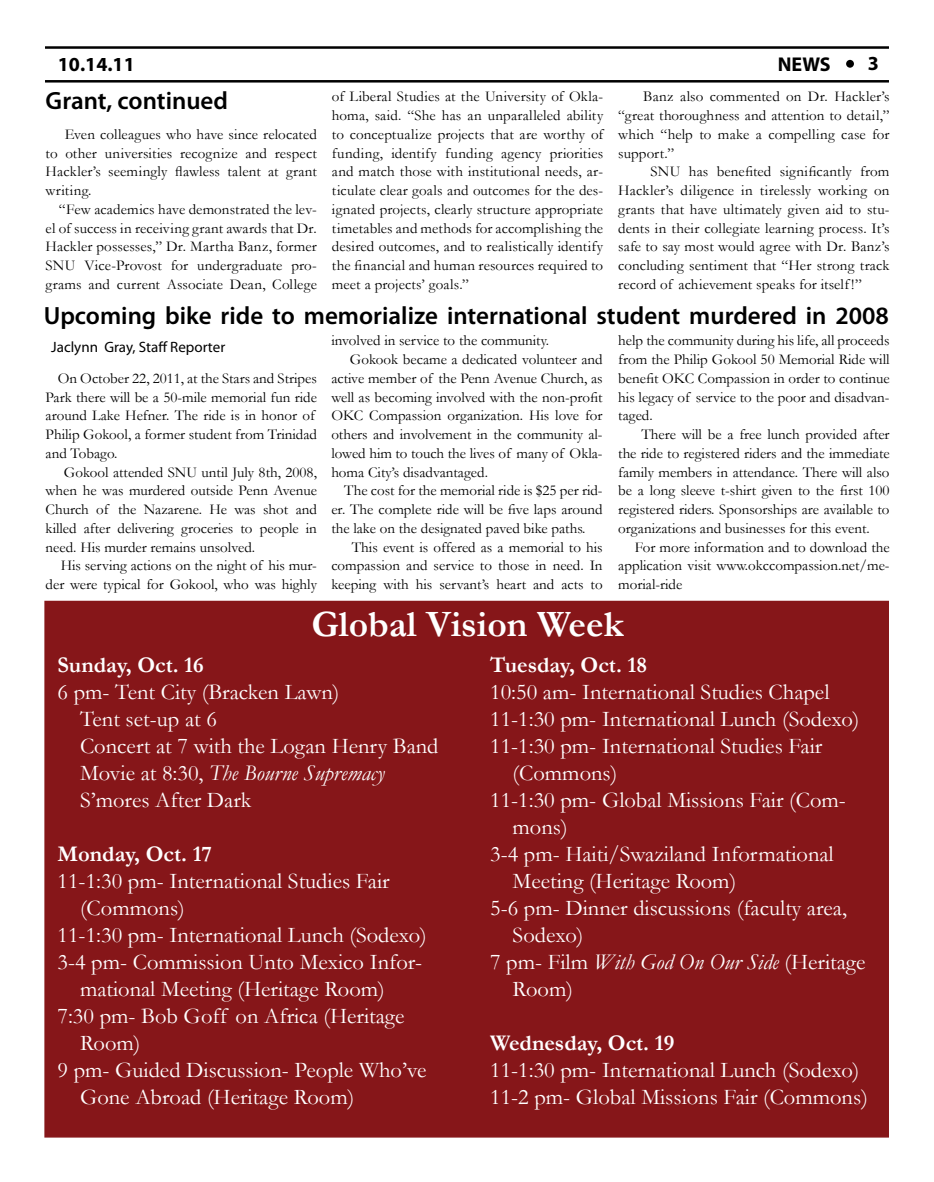
<style>
.page{position:relative;width:934px;height:1182px;background:#fff}
.page>*{position:absolute;margin:0;border:0;box-sizing:border-box;transform-origin:0 0}
.t1{font:700 37.5px "Garamond";color:#fff}
.t2{font:600 25px "Myriad Pro";color:#000}
.t3{font:22.5px/27px "Garamond";color:#fff}
.t4{font:700 22.5px "Garamond";color:#fff}
.t5{font:700 20px "Myriad Pro";color:#000}
.t6{font:15px/18.8px "Garamond";color:#000;text-align:justify}
.t7{font:15px "Myriad Pro";color:#000}
.s1{font-style:italic}
</style>
<div class="page">
<hr style="left:45px;top:46px;width:844px;height:3px;background:#000">
<hr style="left:45px;top:80px;width:844px;height:2px;background:#000">
<div style="left:846px;top:60px;width:8px;height:8px;background:#000;border-radius:50%"></div>
<div style="left:44px;top:600px;width:845px;height:537px;background:#861619;border:1px solid #861619"></div>
<h3 class="t5" style="left:58px;top:51px;width:79px">10.14.11</h3>
<h3 class="t5" style="left:778px;top:51px;width:55px">NEWS</h3>
<h3 class="t5" style="left:868px;top:50px;width:13px">3</h3>
<h2 class="t2" style="left:46px;top:85px;width:184px">Grant, continued</h2>
<p class="t6" style="left:46px;top:125px;width:273px;text-indent:19px">Even colleagues who have since relocated to other universities recognize and respect Hackler’s seemingly flawless talent at grant writing.</p>
<p class="t6" style="left:46px;top:200px;width:273px;text-indent:13px">“Few academics have demonstrated the lev&shy;el of success in receiving grant awards that Dr.<br>Hackler possesses,” Dr. Martha Banz, former SNU Vice-Provost for undergraduate pro&shy;grams and current Associate Dean, College</p>
<p class="t6" style="left:332px;top:87px;width:273px">of Liberal Studies at the University of Okla&shy;homa, said. “She has an unparalleled ability to conceptualize projects that are worthy of funding, identify funding agency priorities and match those with institutional needs, ar&shy;ticulate clear goals and outcomes for the des&shy;ignated projects, clearly structure appropriate timetables and methods for accomplishing the desired outcomes, and to realistically identify the financial and human resources required to meet a projects’ goals.”</p>
<p class="t6" style="left:618px;top:87px;width:273px;text-indent:25px">Banz also commented on Dr. Hackler’s “great thoroughness and attention to detail,” which “help to make a compelling case for support.”</p>
<p class="t6" style="left:618px;top:162px;width:273px;text-indent:32px">SNU has benefited significantly from Hackler’s diligence in tirelessly working on grants that have ultimately given aid to stu&shy;dents in their collegiate learning process. It’s safe to say most would agree with Dr. Banz’s concluding sentiment that “Her strong track record of achievement speaks for itself !”</p>
<h2 class="t2" style="left:44px;top:299px;width:847px">Upcoming bike ride to memorialize international student murdered in 2008</h2>
<p class="t7" style="left:51px;top:337px;width:175px">Jaclynn Gray, Staff Reporter</p>
<p class="t6" style="left:331px;top:331px;width:219px">involved in service to the community.</p>
<p class="t6" style="left:350px;top:350px;width:254px">Gokook became a dedicated volunteer and</p>
<p class="t6" style="left:331px;top:368px;width:273px">active member of the Penn Avenue Church, as</p>
<p class="t6" style="left:331px;top:387px;width:273px">well as becoming involved with the non-profit</p>
<p class="t6" style="left:331px;top:406px;width:273px">OKC Compassion organization. His love for</p>
<p class="t6" style="left:331px;top:425px;width:273px">others and involvement in the community al-</p>
<p class="t6" style="left:331px;top:443px;width:273px">lowed him to touch the lives of many of Okla-</p>
<p class="t6" style="left:331px;top:462px;width:158px">homa City’s disadvantaged.</p>
<p class="t6" style="left:344px;top:481px;width:260px">The cost for the memorial ride is $25 per rid-</p>
<p class="t6" style="left:331px;top:500px;width:273px">er. The complete ride will be five laps around</p>
<p class="t6" style="left:331px;top:518px;width:256px">the lake on the designated paved bike paths.</p>
<p class="t6" style="left:352px;top:537px;width:252px">This event is offered as a memorial to his</p>
<p class="t6" style="left:331px;top:556px;width:273px">compassion and service to those in need. In</p>
<p class="t6" style="left:331px;top:575px;width:273px">keeping with his servant’s heart and acts to</p>
<p class="t6" style="left:618px;top:331px;width:273px">help the community during his life, all proceeds from the Philip Gokool 50 Memorial Ride will benefit OKC Compassion in order to continue his legacy of service to the poor and disadvan&shy;taged.</p>
<p class="t6" style="left:618px;top:425px;width:273px;text-indent:23px">There will be a free lunch provided after the ride to registered riders and the immediate family members in attendance. There will also be a long sleeve t-shirt given to the first 100 registered riders. Sponsorships are available to organizations and businesses for this event.</p>
<p class="t6" style="left:618px;top:537px;width:273px;text-indent:17px">For more information and to download the application visit www.okccompassion.net/me&shy;morial-ride</p>
<p class="t6" style="left:46px;top:368px;width:273px;text-align:left;text-indent:12px">On October 22, 2011, at the Stars and Stripes Park there will be a 50-mile memorial fun ride around Lake Hefner. The ride is in honor of Philip Gokool, a former student from Trinidad and Tobago.</p>
<p class="t6" style="left:46px;top:462px;width:273px;text-indent:18px">Gokool attended SNU until July 8th, 2008, when he was murdered outside Penn Avenue Church of the Nazarene. He was shot and killed after delivering groceries to people in need. His murder remains unsolved.</p>
<p class="t6" style="left:46px;top:556px;width:273px;text-align:right">His serving actions on the night of his mur&shy;der were typical for Gokool, who was highly</p>
<h1 class="t1" style="left:312px;top:601px;width:313px">Global Vision Week</h1>
<h3 class="t4" style="left:58px;top:651px;width:148px">Sunday, Oct. 16</h3>
<h3 class="t3" style="left:80px;top:678px;width:360px;text-indent:-22px">6 pm- Tent City (Bracken Lawn)<br>Tent set-up at 6<br>Concert at 7 with the Logan Henry Band<br>Movie at 8:30, <span class="s1">The Bourne Supremacy<br></span>S’mores After Dark</h3>
<h3 class="t4" style="left:58px;top:840px;width:156px">Monday, Oct. 17</h3>
<h3 class="t3" style="left:58px;top:867px;width:334px">11-1:30 pm- International Studies Fair</h3>
<h3 class="t3" style="left:80px;top:894px;width:106px">(Commons)</h3>
<h3 class="t3" style="left:58px;top:921px;width:371px">11-1:30 pm- International Lunch (Sodexo)</h3>
<h3 class="t3" style="left:58px;top:948px;width:366px">3-4 pm- Commission Unto Mexico Infor-</h3>
<h3 class="t3" style="left:80px;top:975px;width:306px">mational Meeting (Heritage Room)</h3>
<h3 class="t3" style="left:58px;top:1002px;width:349px">7:30 pm- Bob Goff on Africa (Heritage</h3>
<h3 class="t3" style="left:80px;top:1029px;width:62px">Room)</h3>
<h3 class="t3" style="left:58px;top:1056px;width:370px">9 pm- Guided Discussion- People Who’ve</h3>
<h3 class="t3" style="left:80px;top:1083px;width:276px">Gone Abroad (Heritage Room)</h3>
<h3 class="t4" style="left:490px;top:651px;width:158px">Tuesday, Oct. 18</h3>
<h3 class="t3" style="left:490px;top:678px;width:341px">10:50 am- International Studies Chapel</h3>
<h3 class="t3" style="left:490px;top:705px;width:371px">11-1:30 pm- International Lunch (Sodexo)</h3>
<h3 class="t3" style="left:490px;top:732px;width:334px">11-1:30 pm- International Studies Fair</h3>
<h3 class="t3" style="left:512px;top:759px;width:106px">(Commons)</h3>
<h3 class="t3" style="left:490px;top:786px;width:357px">11-1:30 pm- Global Missions Fair (Com-</h3>
<h3 class="t3" style="left:512px;top:813px;width:57px">mons)</h3>
<h3 class="t3" style="left:490px;top:840px;width:345px">3-4 pm- Haiti/Swaziland Informational</h3>
<h3 class="t3" style="left:512px;top:867px;width:225px">Meeting (Heritage Room)</h3>
<h3 class="t3" style="left:490px;top:894px;width:358px">5-6 pm- Dinner discussions (faculty area,</h3>
<h3 class="t3" style="left:512px;top:921px;width:72px">Sodexo)</h3>
<h3 class="t3" style="left:490px;top:948px;width:377px">7 pm- Film <span class="s1">With God On Our Side</span> (Heritage</h3>
<h3 class="t3" style="left:512px;top:975px;width:62px">Room)</h3>
<h3 class="t4" style="left:490px;top:1029px;width:186px">Wednesday, Oct. 19</h3>
<h3 class="t3" style="left:490px;top:1056px;width:379px">11-1:30 pm- International Lunch (Sodexo)<br>11-2 pm- Global Missions Fair (Commons)</h3>
</div>
